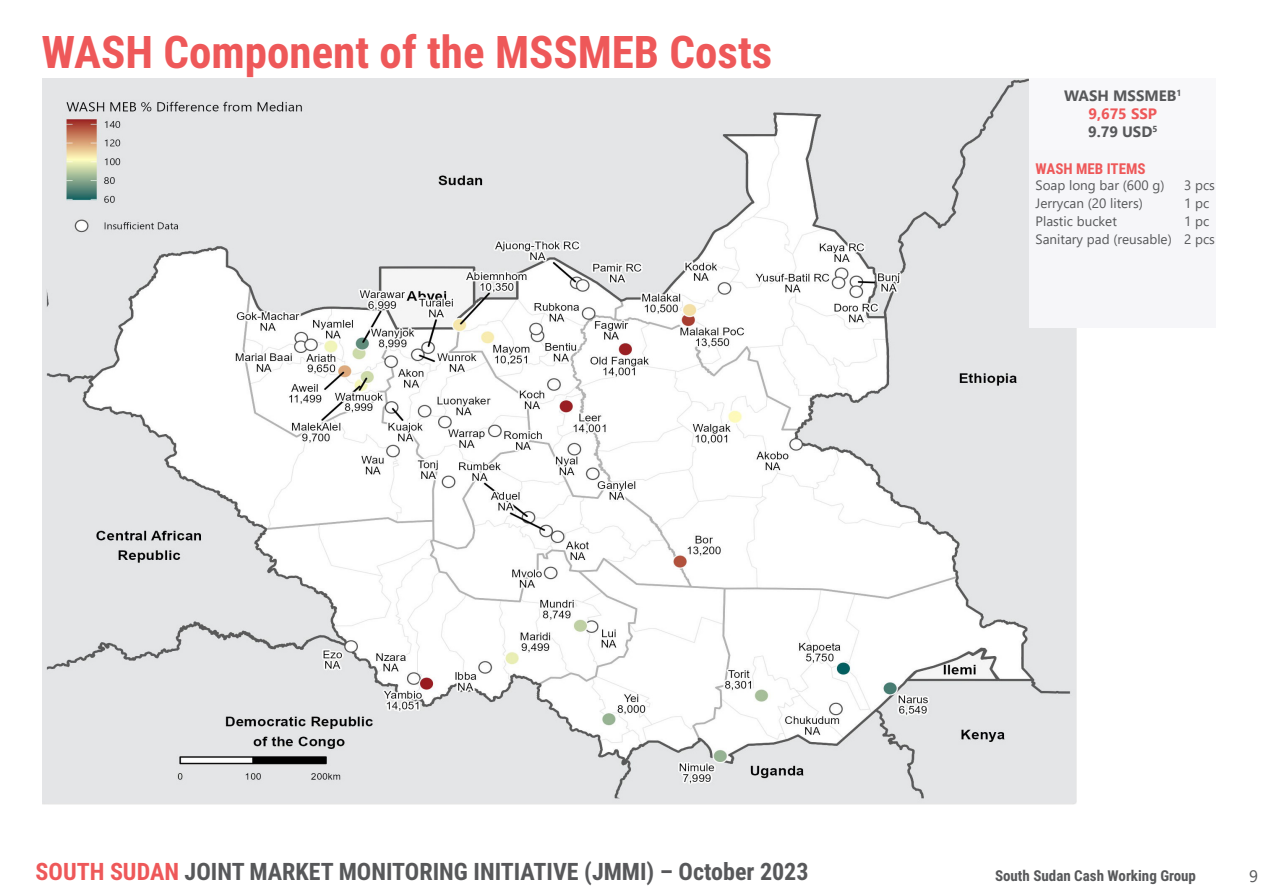
<style>
.page{position:relative;width:1263px;height:893px;background:#fff}
.page>*{position:absolute;margin:0;border:0;box-sizing:border-box;transform-origin:0 0}
.t1{font:700 45px "Roboto Condensed";color:#ee5859}
.t2{font:700 24px "Roboto Condensed";color:#57585a}
.t3{font:16.5px "Segoe UI";color:#57585a}
.t4{font:700 15px "Roboto Condensed";color:#57585a}
.t5{font:700 15px "Segoe UI";color:#57585a}
.t6{font:700 15px "Roboto Condensed";color:#ee5859}
.t7{font:700 15px "Segoe UI";color:#ee5859}
.t8{font:13.5px "Segoe UI";color:#57585a}
.s1{color:#ee5859}
</style>
<div class="page">
<img style="left:42px;top:79px;width:1034px;height:725px">
<div style="left:1029px;top:79px;width:187px;height:71px;background:#f8f8fa"></div>
<div style="left:1029px;top:150px;width:187px;height:178px;background:#f6f6f9"></div>
<p class="t1" style="left:42px;top:20px;width:732px">WASH Component of the MSSMEB Costs</p>
<p class="t5" style="left:1064px;top:82px;width:119px">WASH MSSMEB<sup>1</sup></p>
<p class="t7" style="left:1088px;top:100px;width:70px">9,675 SSP</p>
<p class="t5" style="left:1088px;top:118px;width:71px">9.79 USD<sup>5</sup></p>
<p class="t6" style="left:1035px;top:158px;width:112px">WASH MEB ITEMS</p>
<p class="t8" style="left:1035px;top:172px;width:130px">Soap long bar (600 g)</p>
<p class="t8" style="left:1035px;top:190px;width:109px">Jerrycan (20 liters)</p>
<p class="t8" style="left:1035px;top:208px;width:83px">Plastic bucket</p>
<p class="t8" style="left:1035px;top:226px;width:138px">Sanitary pad (reusable)</p>
<p class="t8" style="left:1184px;top:172px;width:32px">3 pcs</p>
<p class="t8" style="left:1184px;top:190px;width:27px">1 pc</p>
<p class="t8" style="left:1184px;top:208px;width:27px">1 pc</p>
<p class="t8" style="left:1184px;top:226px;width:32px">2 pcs</p>
<h2 class="t2" style="left:36px;top:855px;width:774px"><span class="s1">SOUTH SUDAN</span> JOINT MARKET MONITORING INITIATIVE (JMMI) – October 2023</h2>
<p class="t4" style="left:995px;top:865px;width:203px">South Sudan Cash Working Group</p>
<p class="t3" style="left:1249px;top:860px;width:10px">9</p>
</div>
